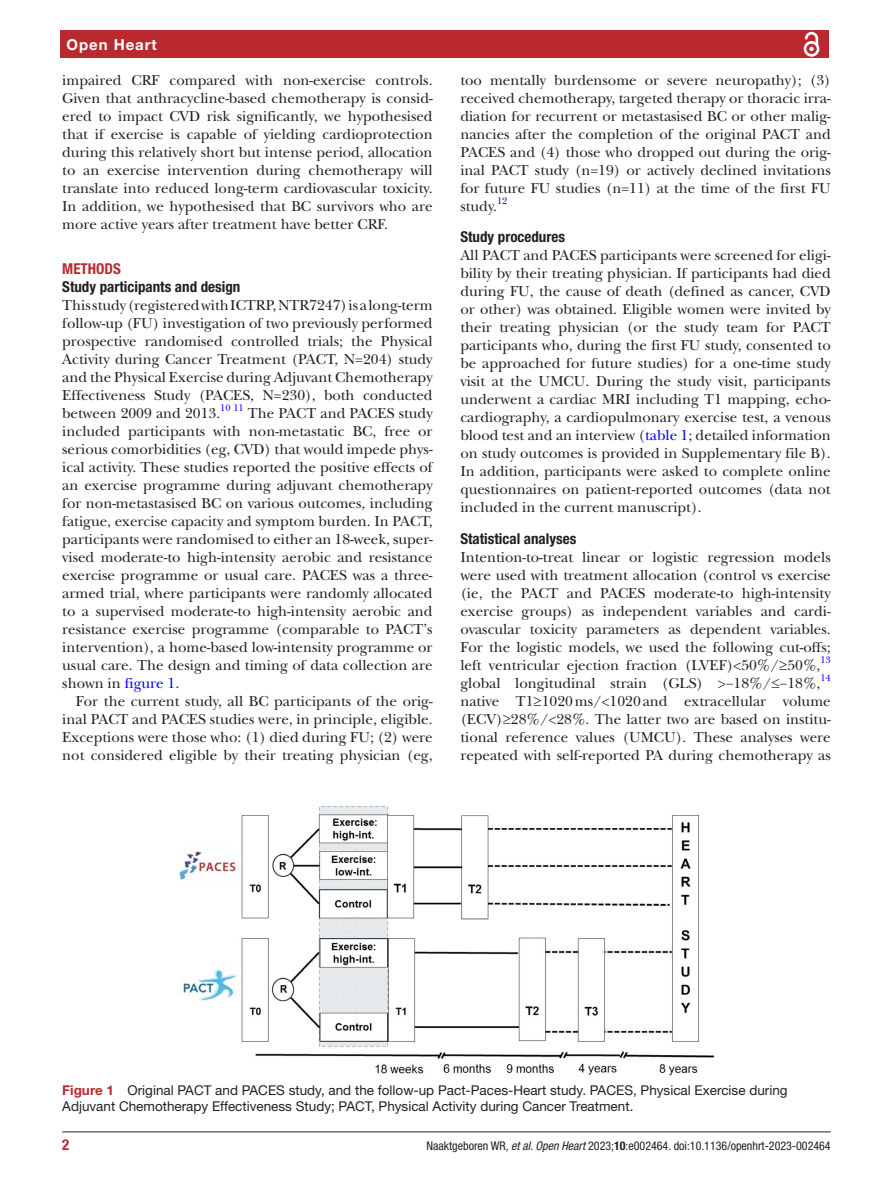
<style>
.page{position:relative;width:893px;height:1191px;background:#fff}
.page>*{position:absolute;margin:0;border:0;box-sizing:border-box;transform-origin:0 0}
.t1{font:15px/18px "New Baskerville";color:#231f20;text-align:justify}
.t2{font:700 condensed 15px "Helvetica Neue LT Std";color:#231f20}
.t3{font:700 15px "Helvetica Neue LT Std";letter-spacing:.065em;color:#fff}
.t4{font:700 condensed 15px "Helvetica Neue LT Std";color:#b9292e}
.t5{font:13.5px/16.2px "Helvetica Neue LT Std";color:#231f20}
.t6{font:condensed 12px "Helvetica Neue LT Std";color:#231f20}
.t7{font:9.9px "New Baskerville";color:#00f}
.s1{color:#00f}
.s2{font-weight:700;color:#b9292e}
.s3{font-style:italic}
.s4{font-weight:700}
</style>
<div class="page">
<div style="left:61px;top:31px;width:768px;height:27px;background:#b9292e"></div>
<hr style="left:62px;top:1131px;width:769px;height:1px;background:#231f20">
<svg style="left:803px;top:31px;width:17px;height:26px"></svg>
<img style="left:179px;top:806px;width:536px;height:270px">
<p class="t3" style="left:66px;top:35px;width:92px">Open Heart</p>
<p class="t1" style="left:62px;top:71px;width:372px">impaired CRF compared with non-exercise controls.<br>Given that anthracycline-based chemotherapy is consid&shy;ered to impact CVD risk significantly, we hypothesised that if exercise is capable of yielding cardioprotection during this relatively short but intense period, allocation to an exercise intervention during chemotherapy will translate into reduced long-term cardiovascular toxicity.<br>In addition, we hypothesised that BC survivors who are more active years after treatment have better CRF.</p>
<p class="t4" style="left:62px;top:259px;width:60px">METHODS</p>
<p class="t2" style="left:62px;top:277px;width:180px">Study participants and design</p>
<p class="t1" style="left:62px;top:296px;width:372px">This study (registered with ICTRP, NTR7247) is a long-term follow-up (FU) investigation of two previously performed prospective randomised controlled trials; the Physical Activity during Cancer Treatment (PACT, N=204) study and the Physical Exercise during Adjuvant Chemotherapy Effectiveness Study (PACES, N=230), both conducted between 2009 and 2013.</p>
<p class="t7" style="left:220px;top:402px;width:25px">10 11</p>
<p class="t1" style="left:62px;top:404px;width:372px;text-indent:186px">The PACT and PACES study included participants with non-metastatic BC, free or serious comorbidities (eg, CVD) that would impede phys&shy;ical activity. These studies reported the positive effects of an exercise programme during adjuvant chemotherapy for non-metastasised BC on various outcomes, including fatigue, exercise capacity and symptom burden. In PACT, participants were randomised to either an 18-week, super&shy;vised moderate-to high-intensity aerobic and resistance exercise programme or usual care. PACES was a three&shy;armed trial, where participants were randomly allocated to a supervised moderate-to high-intensity aerobic and resistance exercise programme (comparable to PACT’s intervention), a home-based low-intensity programme or usual care. The design and timing of data collection are shown in <span class="s1">figure 1</span>.</p>
<p class="t1" style="left:62px;top:692px;width:372px;text-indent:13px">For the current study, all BC participants of the orig&shy;inal PACT and PACES studies were, in principle, eligible.<br>Exceptions were those who: (1) died during FU; (2) were not considered eligible by their treating physician (eg,</p>
<p class="t1" style="left:460px;top:71px;width:372px">too mentally burdensome or severe neuropathy); (3) received chemotherapy, targeted therapy or thoracic irra&shy;diation for recurrent or metastasised BC or other malig&shy;nancies after the completion of the original PACT and PACES and (4) those who dropped out during the orig&shy;inal PACT study (n=19) or actively declined invitations for future FU studies (n=11) at the time of the first FU study.</p>
<p class="t7" style="left:497px;top:195px;width:12px">12</p>
<p class="t2" style="left:460px;top:228px;width:106px">Study procedures</p>
<p class="t1" style="left:460px;top:246px;width:372px">All PACT and PACES participants were screened for eligi&shy;bility by their treating physician. If participants had died during FU, the cause of death (defined as cancer, CVD or other) was obtained. Eligible women were invited by their treating physician (or the study team for PACT participants who, during the first FU study, consented to be approached for future studies) for a one-time study visit at the UMCU. During the study visit, participants underwent a cardiac MRI including T1 mapping, echo&shy;cardiography, a cardiopulmonary exercise test, a venous blood test and an interview (<span class="s1">table 1</span>; detailed information on study outcomes is provided in Supplementary file B).<br>In addition, participants were asked to complete online questionnaires on patient-reported outcomes (data not included in the current manuscript).</p>
<p class="t2" style="left:460px;top:529px;width:117px">Statistical analyses</p>
<p class="t1" style="left:460px;top:548px;width:372px">Intention-to-treat linear or logistic regression models were used with treatment allocation (control vs exercise (ie, the PACT and PACES moderate-to high-intensity exercise groups) as independent variables and cardi&shy;ovascular toxicity parameters as dependent variables.<br>For the logistic models, we used the following cut-offs; left ventricular ejection fraction (LVEF)&lt;50%/≥50%,</p>
<p class="t7" style="left:820px;top:654px;width:12px">13</p>
<p class="t1" style="left:460px;top:674px;width:362px">global longitudinal strain (GLS) &gt;−18%/≤−18%,</p>
<p class="t7" style="left:820px;top:672px;width:12px">14</p>
<p class="t1" style="left:460px;top:692px;width:372px">native T1≥1020ms/&lt;1020and extracellular volume (ECV)≥28%/&lt;28%. The latter two are based on institu&shy;tional reference values (UMCU). These analyses were repeated with self-reported PA during chemotherapy as</p>
<p class="t5" style="left:62px;top:1081px;width:727px"><span class="s2">Figure 1</span> Original PACT and PACES study, and the follow-up Pact-Paces-Heart study. PACES, Physical Exercise during<br>Adjuvant Chemotherapy Effectiveness Study; PACT, Physical Activity during Cancer Treatment.</p>
<p class="t4" style="left:62px;top:1135px;width:9px">2</p>
<p class="t6" style="left:426px;top:1139px;width:406px">Naaktgeboren WR<span class="s3">, et al. Open Heart</span> 2023;<span class="s4">10</span>:e002464. doi:10.1136/openhrt-2023-002464</p>
</div>
